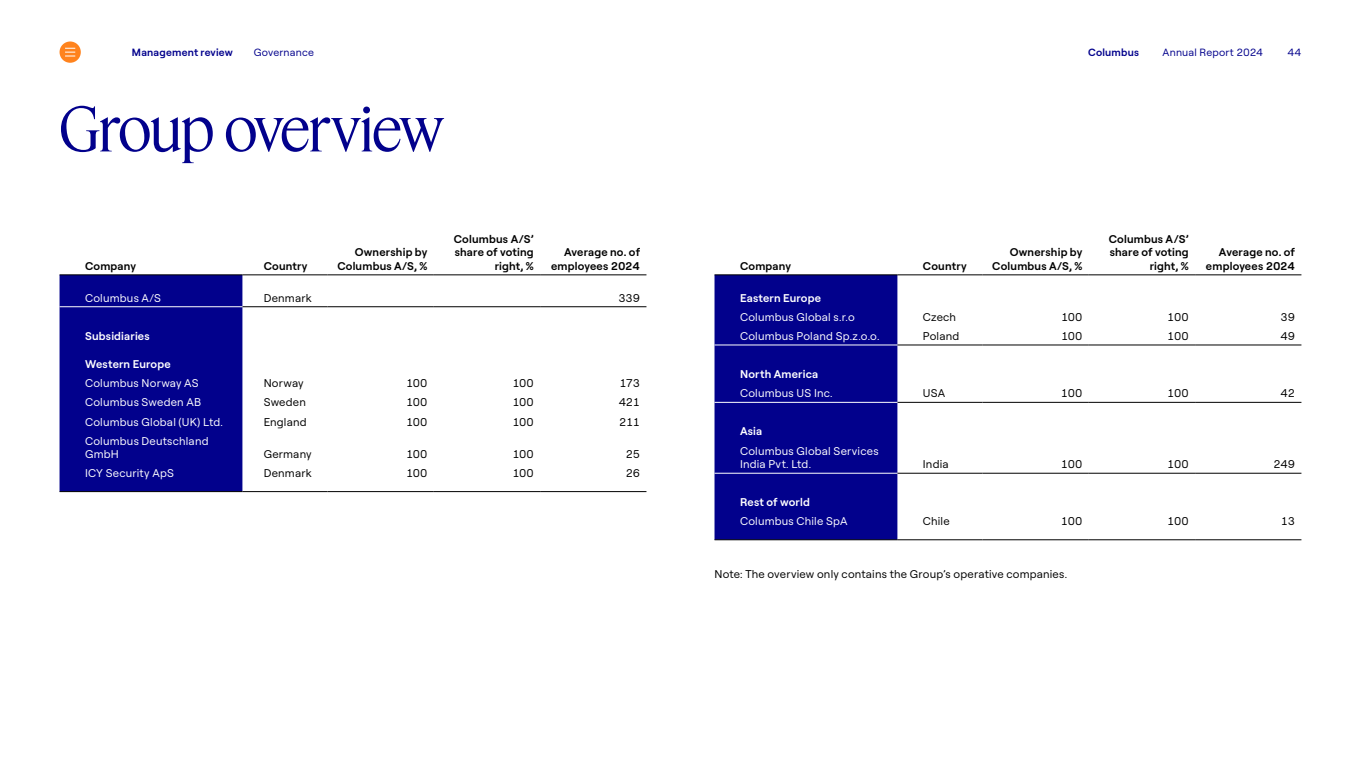
<style>
.page{position:relative;width:1361px;height:766px;background:#fff}
.page>*{position:absolute;margin:0;border:0;box-sizing:border-box;transform-origin:0 0}
.t1{font:60px "Feature Display";letter-spacing:-.02em;color:#02018c}
.t2{font:11.25px/13.5px "Roobert COL";letter-spacing:.02em;color:#fff}
.t3{font:11.25px "Roobert COL";letter-spacing:.01em;color:#000}
.t4{font:600 11.25px/13.5px "Roobert COL";letter-spacing:.02em;color:#000;text-align:right}
.t5{font:600 11.25px "Roobert COL";letter-spacing:.02em;color:#fff}
.t6{font:10.5px "Roobert COL";letter-spacing:.02em;color:#02018c}
.t7{font:600 10.5px "Roobert COL";letter-spacing:.02em;color:#02018c}
</style>
<div class="page">
<div style="left:60px;top:275px;width:182px;height:216px;background:#02018c"></div>
<hr style="left:60px;top:274px;width:182px;height:1px;background:#000">
<hr style="left:242px;top:274px;width:85px;height:1px;background:#000">
<hr style="left:327px;top:274px;width:107px;height:1px;background:#000">
<hr style="left:434px;top:274px;width:106px;height:1px;background:#000">
<hr style="left:540px;top:274px;width:106px;height:1px;background:#000">
<hr style="left:242px;top:306px;width:85px;height:1px;background:#000">
<hr style="left:327px;top:306px;width:107px;height:1px;background:#000">
<hr style="left:434px;top:306px;width:106px;height:1px;background:#000">
<hr style="left:540px;top:306px;width:106px;height:1px;background:#000">
<hr style="left:60px;top:306px;width:182px;height:1px;background:#fff">
<hr style="left:60px;top:491px;width:182px;height:1px;background:#000">
<hr style="left:242px;top:491px;width:85px;height:1px;background:#000">
<hr style="left:327px;top:491px;width:107px;height:1px;background:#000">
<hr style="left:434px;top:491px;width:106px;height:1px;background:#000">
<hr style="left:540px;top:491px;width:106px;height:1px;background:#000">
<div style="left:714px;top:275px;width:183px;height:264px;background:#02018c"></div>
<hr style="left:714px;top:274px;width:183px;height:1px;background:#000">
<hr style="left:897px;top:274px;width:85px;height:1px;background:#000">
<hr style="left:982px;top:274px;width:107px;height:1px;background:#000">
<hr style="left:1089px;top:274px;width:106px;height:1px;background:#000">
<hr style="left:1195px;top:274px;width:106px;height:1px;background:#000">
<hr style="left:897px;top:473px;width:85px;height:1px;background:#000">
<hr style="left:982px;top:473px;width:107px;height:1px;background:#000">
<hr style="left:1089px;top:473px;width:106px;height:1px;background:#000">
<hr style="left:1195px;top:473px;width:106px;height:1px;background:#000">
<hr style="left:897px;top:402px;width:85px;height:1px;background:#000">
<hr style="left:982px;top:402px;width:107px;height:1px;background:#000">
<hr style="left:1089px;top:402px;width:106px;height:1px;background:#000">
<hr style="left:1195px;top:402px;width:106px;height:1px;background:#000">
<hr style="left:897px;top:344px;width:85px;height:1px;background:#000">
<hr style="left:982px;top:344px;width:107px;height:1px;background:#000">
<hr style="left:1089px;top:344px;width:106px;height:1px;background:#000">
<hr style="left:1195px;top:344px;width:106px;height:1px;background:#000">
<hr style="left:714px;top:344px;width:183px;height:1px;background:#fff">
<hr style="left:714px;top:402px;width:183px;height:1px;background:#fff">
<hr style="left:714px;top:473px;width:183px;height:1px;background:#fff">
<hr style="left:714px;top:539px;width:183px;height:1px;background:#000">
<hr style="left:897px;top:539px;width:85px;height:1px;background:#000">
<hr style="left:982px;top:539px;width:107px;height:1px;background:#000">
<hr style="left:1089px;top:539px;width:106px;height:1px;background:#000">
<hr style="left:1195px;top:539px;width:106px;height:1px;background:#000">
<div style="left:60px;top:41px;width:21px;height:22px;background:#ff831d;border-radius:50%"></div>
<svg style="left:65px;top:48px;width:10px;height:9px"></svg>
<p class="t7" style="left:132px;top:44px;width:102px">Management review</p>
<p class="t6" style="left:254px;top:44px;width:62px">Governance</p>
<p class="t7" style="left:1088px;top:44px;width:52px">Columbus</p>
<p class="t6" style="left:1162px;top:45px;width:102px">Annual Report 2024</p>
<p class="t6" style="left:1287px;top:45px;width:16px">44</p>
<h1 class="t1" style="left:60px;top:88px;width:386px">Group overview</h1>
<p class="t4" style="left:85px;top:258px;width:53px">Company</p>
<p class="t4" style="left:264px;top:258px;width:45px">Country</p>
<p class="t4" style="left:337px;top:244px;width:92px">Ownership by<br>Columbus A/S, %</p>
<p class="t4" style="left:454px;top:231px;width:81px">Columbus A/S’ share of voting right, %</p>
<p class="t4" style="left:551px;top:244px;width:91px">Average no. of employees 2024</p>
<p class="t2" style="left:85px;top:290px;width:77px">Columbus A/S</p>
<p class="t3" style="left:264px;top:289px;width:49px">Denmark</p>
<p class="t3" style="left:618px;top:289px;width:23px">339</p>
<p class="t5" style="left:85px;top:327px;width:66px">Subsidiaries</p>
<p class="t5" style="left:85px;top:355px;width:87px">Western Europe</p>
<p class="t2" style="left:85px;top:375px;width:115px">Columbus Norway AS</p>
<p class="t3" style="left:264px;top:375px;width:41px">Norway</p>
<p class="t3" style="left:406px;top:375px;width:23px">100</p>
<p class="t3" style="left:512px;top:375px;width:23px">100</p>
<p class="t3" style="left:619px;top:375px;width:22px">173</p>
<p class="t2" style="left:85px;top:395px;width:118px">Columbus Sweden AB</p>
<p class="t3" style="left:264px;top:394px;width:44px">Sweden</p>
<p class="t3" style="left:406px;top:394px;width:23px">100</p>
<p class="t3" style="left:512px;top:394px;width:23px">100</p>
<p class="t3" style="left:619px;top:394px;width:23px">421</p>
<p class="t2" style="left:85px;top:414px;width:139px">Columbus Global (UK) Ltd.</p>
<p class="t3" style="left:264px;top:413px;width:44px">England</p>
<p class="t3" style="left:406px;top:413px;width:23px">100</p>
<p class="t3" style="left:512px;top:413px;width:23px">100</p>
<p class="t3" style="left:619px;top:413px;width:22px">211</p>
<p class="t2" style="left:85px;top:433px;width:125px">Columbus Deutschland<br>GmbH</p>
<p class="t3" style="left:264px;top:445px;width:49px">Germany</p>
<p class="t3" style="left:406px;top:445px;width:23px">100</p>
<p class="t3" style="left:512px;top:445px;width:23px">100</p>
<p class="t3" style="left:626px;top:445px;width:16px">25</p>
<p class="t2" style="left:85px;top:465px;width:90px">ICY Security ApS</p>
<p class="t3" style="left:264px;top:464px;width:49px">Denmark</p>
<p class="t3" style="left:406px;top:464px;width:23px">100</p>
<p class="t3" style="left:512px;top:464px;width:23px">100</p>
<p class="t3" style="left:626px;top:464px;width:16px">26</p>
<p class="t4" style="left:740px;top:258px;width:53px">Company</p>
<p class="t4" style="left:923px;top:258px;width:45px">Country</p>
<p class="t4" style="left:992px;top:244px;width:92px">Ownership by<br>Columbus A/S, %</p>
<p class="t4" style="left:1108px;top:231px;width:81px">Columbus A/S’ share of voting right, %</p>
<p class="t4" style="left:1206px;top:244px;width:91px">Average no. of employees 2024</p>
<p class="t5" style="left:740px;top:289px;width:83px">Eastern Europe</p>
<p class="t2" style="left:740px;top:309px;width:116px">Columbus Global s.r.o</p>
<p class="t3" style="left:923px;top:308px;width:35px">Czech</p>
<p class="t3" style="left:1061px;top:308px;width:23px">100</p>
<p class="t3" style="left:1167px;top:308px;width:23px">100</p>
<p class="t3" style="left:1280px;top:308px;width:16px">39</p>
<p class="t2" style="left:740px;top:328px;width:141px">Columbus Poland Sp.z.o.o.</p>
<p class="t3" style="left:923px;top:327px;width:38px">Poland</p>
<p class="t3" style="left:1061px;top:327px;width:23px">100</p>
<p class="t3" style="left:1167px;top:327px;width:23px">100</p>
<p class="t3" style="left:1280px;top:327px;width:16px">49</p>
<p class="t5" style="left:740px;top:365px;width:80px">North America</p>
<p class="t2" style="left:740px;top:385px;width:94px">Columbus US Inc.</p>
<p class="t3" style="left:923px;top:384px;width:24px">USA</p>
<p class="t3" style="left:1061px;top:384px;width:23px">100</p>
<p class="t3" style="left:1167px;top:384px;width:23px">100</p>
<p class="t3" style="left:1280px;top:384px;width:16px">42</p>
<p class="t5" style="left:740px;top:422px;width:24px">Asia</p>
<p class="t2" style="left:740px;top:443px;width:140px">Columbus Global Services<br>India Pvt. Ltd.</p>
<p class="t3" style="left:923px;top:455px;width:27px">India</p>
<p class="t3" style="left:1061px;top:455px;width:23px">100</p>
<p class="t3" style="left:1167px;top:455px;width:23px">100</p>
<p class="t3" style="left:1273px;top:455px;width:23px">249</p>
<p class="t5" style="left:740px;top:493px;width:71px">Rest of world</p>
<p class="t2" style="left:740px;top:513px;width:109px">Columbus Chile SpA</p>
<p class="t3" style="left:923px;top:513px;width:28px">Chile</p>
<p class="t3" style="left:1061px;top:513px;width:23px">100</p>
<p class="t3" style="left:1167px;top:513px;width:23px">100</p>
<p class="t3" style="left:1281px;top:513px;width:16px">13</p>
<p class="t3" style="left:714px;top:566px;width:354px">Note: The overview only contains the Group’s operative companies.</p>
</div>
